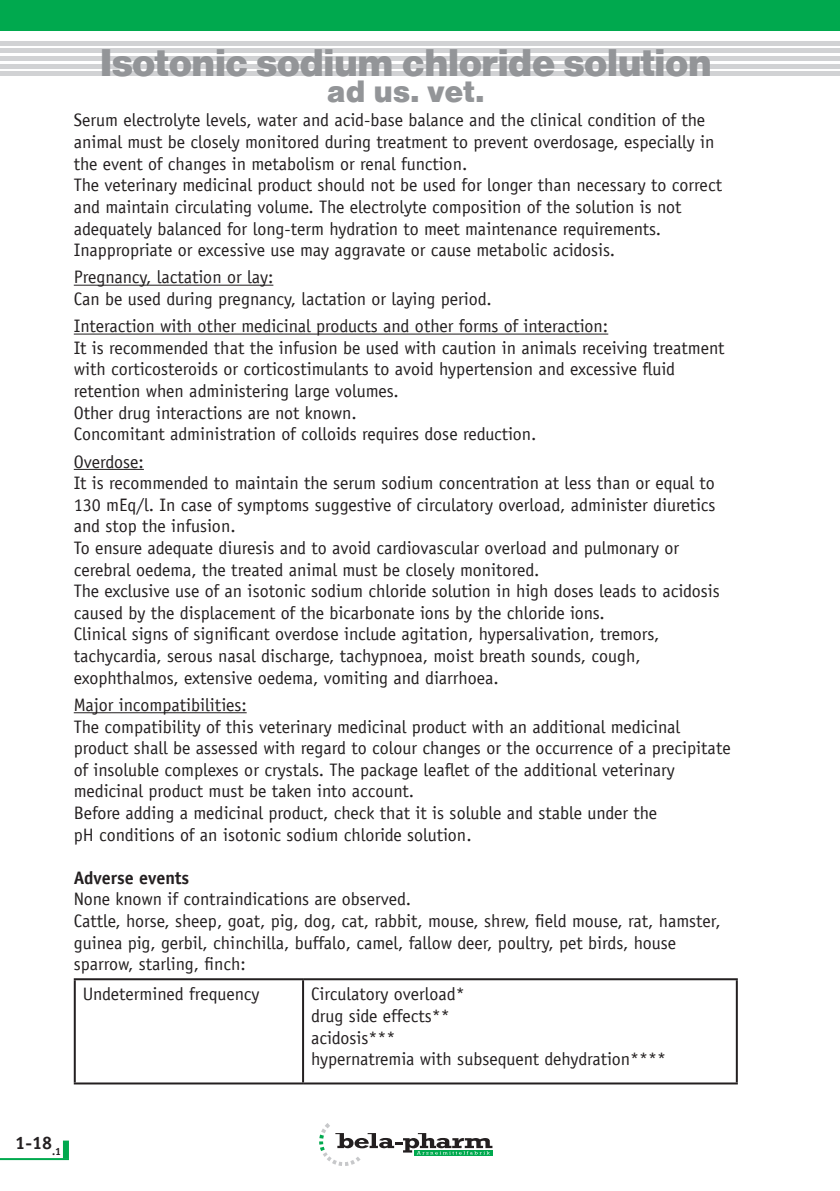
<style>
.page{position:relative;width:840px;height:1191px;background:#fff}
.page>*{position:absolute;margin:0;border:0;box-sizing:border-box;transform-origin:0 0}
.Produktname{font:40px "Nimbus San D Blac";letter-spacing:-.025em;color:#939598}
.Produktname-2{font:32px "Nimbus San D Blac";color:#939598}
.Fließtext{font:18px/21.6px "Officina Sans LT";color:#231f20}
.Fließtext-2{font:700 18px "Officina Sans LT";color:#231f20}
.Ü-Absatz{font:700 18px "Officina Sans LT";color:#231f20}
</style>
<div class="page">
<svg style="left:319px;top:1123px;width:173px;height:43px"></svg>
<div style="left:63px;top:1140px;width:6px;height:18px;background:#00a94e"></div>
<hr style="left:0;top:1158px;width:69px;height:2px;background:#00a94e">
<hr style="left:0;top:41px;width:839px;height:4px;background:#d1d2d4">
<hr style="left:0;top:49px;width:839px;height:4px;background:#d1d2d4">
<hr style="left:0;top:56px;width:839px;height:4px;background:#d1d2d4">
<hr style="left:0;top:64px;width:839px;height:4px;background:#d1d2d4">
<hr style="left:0;top:72px;width:839px;height:4px;background:#d1d2d4">
<div style="left:0;top:0;width:839px;height:31px;background:#00a94e"></div>
<hr style="left:74px;top:285px;width:199px;height:1px;background:#231f20">
<hr style="left:74px;top:334px;width:534px;height:1px;background:#231f20">
<hr style="left:74px;top:469px;width:70px;height:1px;background:#231f20">
<hr style="left:74px;top:712px;width:172px;height:1px;background:#231f20">
<hr style="left:74px;top:978px;width:229px;height:2px;background:#231f20">
<hr style="left:74px;top:980px;width:2px;height:102px;background:#231f20">
<hr style="left:303px;top:978px;width:434px;height:2px;background:#231f20">
<hr style="left:302px;top:980px;width:2px;height:102px;background:#231f20">
<hr style="left:735px;top:980px;width:2px;height:102px;background:#231f20">
<hr style="left:74px;top:1082px;width:229px;height:2px;background:#231f20">
<hr style="left:303px;top:1082px;width:434px;height:2px;background:#231f20">
<p class="Produktname" style="left:99px;top:39px;width:614px">Isotonic sodium chloride solution</p>
<p class="Produktname-2" style="left:327px;top:72px;width:159px">ad us. vet.</p>
<p class="Fließtext" style="left:74px;top:110px;width:642px">Serum electrolyte levels, water and acid-base balance and the clinical condition of the animal must be closely monitored during treatment to prevent overdosage, especially in the event of changes in metabolism or renal function.</p>
<p class="Fließtext" style="left:74px;top:174px;width:649px">The veterinary medicinal product should not be used for longer than necessary to correct and maintain circulating volume. The electrolyte composition of the solution is not adequately balanced for long-term hydration to meet maintenance requirements.</p>
<p class="Fließtext" style="left:74px;top:239px;width:542px">Inappropriate or excessive use may aggravate or cause metabolic acidosis.</p>
<p class="Fließtext" style="left:74px;top:266px;width:201px">Pregnancy, lactation or lay:</p>
<p class="Fließtext" style="left:74px;top:288px;width:419px">Can be used during pregnancy, lactation or laying period.</p>
<p class="Fließtext" style="left:74px;top:315px;width:535px">Interaction with other medicinal products and other forms of interaction:</p>
<p class="Fließtext" style="left:74px;top:337px;width:651px">It is recommended that the infusion be used with caution in animals receiving treatment with corticosteroids or corticostimulants to avoid hypertension and excessive fluid retention when administering large volumes.</p>
<p class="Fließtext" style="left:74px;top:402px;width:284px">Other drug interactions are not known.</p>
<p class="Fließtext" style="left:74px;top:423px;width:464px">Concomitant administration of colloids requires dose reduction.</p>
<p class="Fließtext" style="left:74px;top:451px;width:72px">Overdose:</p>
<p class="Fließtext" style="left:74px;top:472px;width:643px;text-align:justify">It is recommended to maintain the serum sodium concentration at less than or equal to 130 mEq/l. In case of symptoms suggestive of circulatory overload, administer diuretics and stop the infusion.</p>
<p class="Fließtext" style="left:74px;top:537px;width:606px">To ensure adequate diuresis and to avoid cardiovascular overload and pulmonary or cerebral oedema, the treated animal must be closely monitored.</p>
<p class="Fließtext" style="left:74px;top:580px;width:647px">The exclusive use of an isotonic sodium chloride solution in high doses leads to acidosis caused by the displacement of the bicarbonate ions by the chloride ions.</p>
<p class="Fließtext" style="left:74px;top:623px;width:587px">Clinical signs of significant overdose include agitation, hypersalivation, tremors, tachycardia, serous nasal discharge, tachypnoea, moist breath sounds, cough, exophthalmos, extensive oedema, vomiting and diarrhoea.</p>
<p class="Fließtext" style="left:74px;top:694px;width:174px">Major incompatibilities:</p>
<p class="Fließtext" style="left:74px;top:715px;width:658px">The compatibility of this veterinary medicinal product with an additional medicinal product shall be assessed with regard to colour changes or the occurrence of a precipitate of insoluble complexes or crystals. The package leaflet of the additional veterinary medicinal product must be taken into account.</p>
<p class="Fließtext" style="left:74px;top:802px;width:584px">Before adding a medicinal product, check that it is soluble and stable under the pH conditions of an isotonic sodium chloride solution.</p>
<p class="Fließtext-2" style="left:74px;top:866px;width:117px">Adverse events</p>
<p class="Fließtext" style="left:74px;top:888px;width:339px">None known if contraindications are observed.</p>
<p class="Fließtext" style="left:74px;top:910px;width:648px">Cattle, horse, sheep, goat, pig, dog, cat, rabbit, mouse, shrew, field mouse, rat, hamster, guinea pig, gerbil, chinchilla, buffalo, camel, fallow deer, poultry, pet birds, house sparrow, starling, finch:</p>
<p class="Fließtext" style="left:83px;top:983px;width:178px">Undetermined frequency</p>
<p class="Fließtext" style="left:311px;top:983px;width:356px">Circulatory overload*<br>drug side effects**<br>acidosis***<br>hypernatremia with subsequent dehydration****</p>
<p class="Ü-Absatz" style="left:15px;top:1131px;width:47px">1-18<sub>.1</sub></p>
</div>
